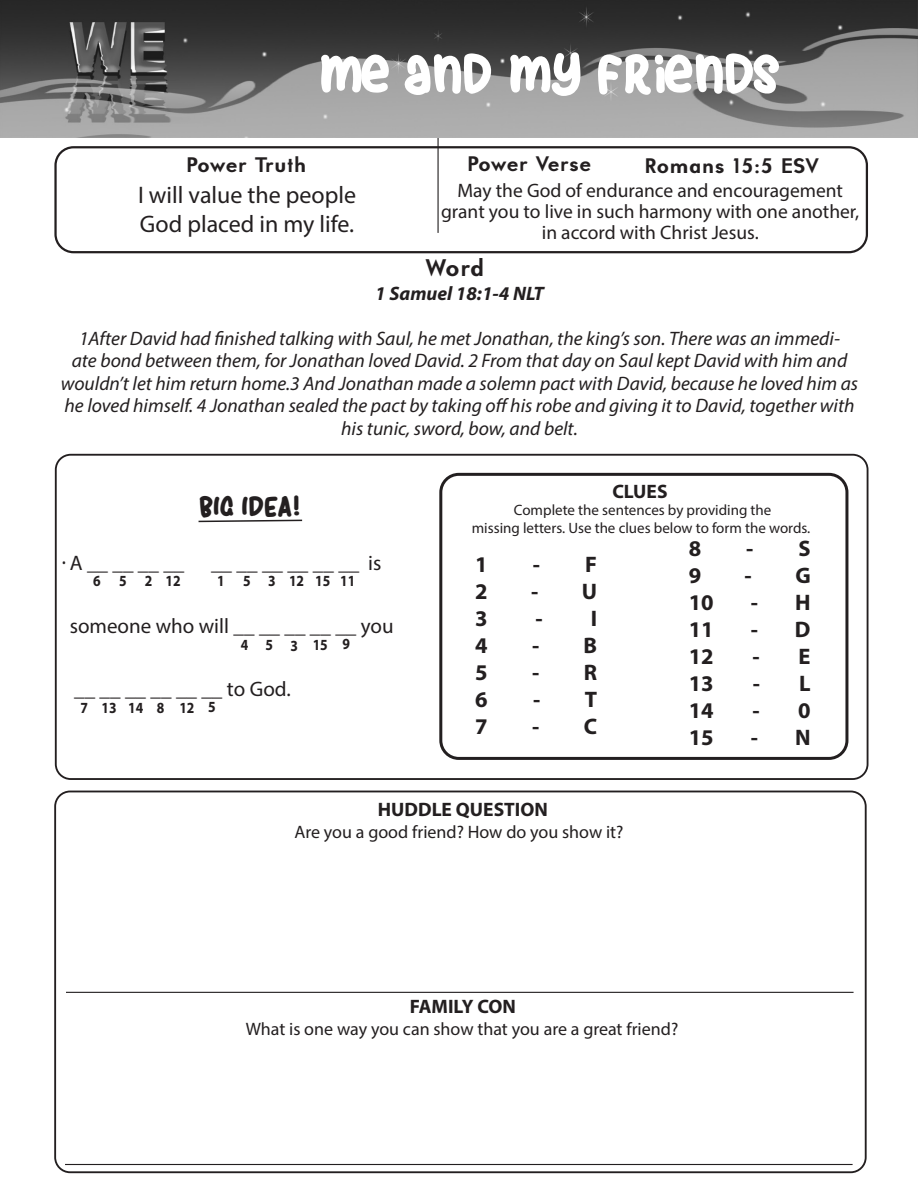
<style>
.page{position:relative;width:918px;height:1188px;background:#fff}
.page>*{position:absolute;margin:0;border:0;box-sizing:border-box;transform-origin:0 0}
.t1{font:51px "pingwing";color:#fff}
.t2{font:25.5px "pingwing";color:#231f20}
.t3{font:24px "Myriad Pro";color:#231f20}
.t4{font:700 condensed 24px "Universalis ADF Std";color:#231f20;scale:1.25 1}
.t5{font:700 22.5px "Myriad Pro";color:#231f20}
.t6{font:21px "Myriad Pro";color:#231f20}
.t7{font:700 condensed 21px "Universalis ADF Std";color:#231f20;scale:1.25 1}
.t8{font:700 condensed 21px "Universalis ADF Std";letter-spacing:-.02em;color:#231f20;scale:1.25 1}
.t9{font:italic 19.5px/22.5px "Myriad Pro";color:#231f20;text-align:center}
.t10{font:19.5px/21px "Myriad Pro";color:#231f20;text-align:center}
.t11{font:700 19.5px "Myriad Pro";color:#231f20}
.t12{font:italic 700 19.5px "Myriad Pro";color:#231f20}
.t13{font:18px "Myriad Pro";color:#231f20}
.t14{font:700 15.6px "Myriad Pro";color:#231f20;scale:.88 1}
.t15{font:15px "Myriad Pro";color:#231f20}
</style>
<div class="page">
<div style="left:55px;top:454px;width:813px;height:326px;border:2px solid #231f20;border-radius:15px"></div>
<div style="left:54px;top:791px;width:813px;height:382px;border:2px solid #231f20;border-radius:15px"></div>
<hr style="left:66px;top:992px;width:788px;height:1px;background:#231f20">
<hr style="left:65px;top:1164px;width:788px;height:1px;background:#231f20">
<svg style="left:198px;top:519px;width:105px;height:4px"></svg>
<div style="left:439px;top:473px;width:409px;height:287px;border:3px solid #231f20;border-radius:18px"></div>
<div style="left:54px;top:146px;width:814px;height:107px;border:2px solid #231f20;border-radius:18px"></div>
<hr style="left:437px;top:130px;width:2px;height:103px;background:#231f20">
<img style="left:0;top:0;width:917px;height:138px">
<p class="t1" style="left:319px;top:46px;width:463px">ME AND MY FRIENDS</p>
<p class="t7" style="left:186px;top:151px;width:98px">Power Truth</p>
<p class="t3" style="left:138px;top:180px;width:220px">I will value the people</p>
<p class="t3" style="left:140px;top:209px;width:216px">God placed in my life.</p>
<p class="t8" style="left:467px;top:151px;width:101px">Power Verse</p>
<p class="t10" style="left:441px;top:180px;width:420px">May the God of endurance and encouragement grant you to live in such harmony with one another, in accord with Christ Jesus.</p>
<p class="t7" style="left:644px;top:152px;width:141px">Romans 15:5 ESV</p>
<p class="t4" style="left:425px;top:253px;width:49px">Word</p>
<p class="t12" style="left:375px;top:281px;width:170px">1 Samuel 18:1-4 NLT</p>
<p class="t9" style="left:61px;top:327px;width:799px">1After David had finished talking with Saul, he met Jonathan, the king’s son. There was an immedi-<br>ate bond between them, for Jonathan loved David. 2 From that day on Saul kept David with him and wouldn’t let him return home.3 And Jonathan made a solemn pact with David, because he loved him as he loved himself. 4 Jonathan sealed the pact by taking off his robe and giving it to David, together with his tunic, sword, bow, and belt.</p>
<p class="t2" style="left:200px;top:491px;width:102px">BIG IDEA!</p>
<p class="t6" style="left:70px;top:550px;width:116px">A __ __ __ __</p>
<p class="t6" style="left:211px;top:550px;width:172px">__ __ __ __ __ __ is</p>
<p class="t14" style="left:62px;top:549px;width:6px">.</p>
<p class="t14" style="left:93px;top:570px;width:10px">6</p>
<p class="t14" style="left:119px;top:570px;width:10px">5</p>
<p class="t14" style="left:145px;top:570px;width:10px">2</p>
<p class="t14" style="left:165px;top:570px;width:19px">12</p>
<p class="t14" style="left:217px;top:570px;width:10px">1</p>
<p class="t14" style="left:243px;top:570px;width:10px">5</p>
<p class="t14" style="left:268px;top:570px;width:10px">3</p>
<p class="t14" style="left:289px;top:570px;width:19px">12</p>
<p class="t14" style="left:315px;top:570px;width:19px">15</p>
<p class="t14" style="left:340px;top:570px;width:19px">11</p>
<p class="t6" style="left:70px;top:613px;width:325px">someone who will __ __ __ __ __ you</p>
<p class="t14" style="left:313px;top:635px;width:19px">15</p>
<p class="t14" style="left:342px;top:634px;width:10px">9</p>
<p class="t14" style="left:241px;top:635px;width:10px">4</p>
<p class="t14" style="left:265px;top:635px;width:10px">5</p>
<p class="t14" style="left:290px;top:635px;width:10px">3</p>
<p class="t6" style="left:74px;top:676px;width:218px">__ __ __ __ __ __ to God.</p>
<p class="t14" style="left:80px;top:698px;width:10px">7</p>
<p class="t14" style="left:102px;top:698px;width:19px">13</p>
<p class="t14" style="left:128px;top:698px;width:19px">14</p>
<p class="t14" style="left:157px;top:698px;width:10px">8</p>
<p class="t14" style="left:179px;top:698px;width:19px">12</p>
<p class="t14" style="left:208px;top:697px;width:10px">5</p>
<p class="t11" style="left:612px;top:479px;width:57px">CLUES</p>
<p class="t15" style="left:514px;top:501px;width:259px">Complete the sentences by providing the</p>
<p class="t15" style="left:472px;top:519px;width:340px">missing letters. Use the clues below to form the words.</p>
<p class="t5" style="left:475px;top:550px;width:14px">1</p>
<p class="t5" style="left:533px;top:550px;width:66px">- F</p>
<p class="t5" style="left:475px;top:577px;width:14px">2</p>
<p class="t5" style="left:531px;top:577px;width:68px">- U</p>
<p class="t5" style="left:475px;top:604px;width:14px">3</p>
<p class="t5" style="left:536px;top:604px;width:63px">- I</p>
<p class="t5" style="left:475px;top:631px;width:14px">4</p>
<p class="t5" style="left:532px;top:631px;width:67px">- B</p>
<p class="t5" style="left:475px;top:658px;width:14px">5</p>
<p class="t5" style="left:532px;top:658px;width:67px">- R</p>
<p class="t5" style="left:475px;top:685px;width:14px">6</p>
<p class="t5" style="left:533px;top:685px;width:66px">- T</p>
<p class="t5" style="left:475px;top:712px;width:14px">7</p>
<p class="t5" style="left:532px;top:712px;width:67px">- C</p>
<p class="t5" style="left:689px;top:534px;width:14px">8</p>
<p class="t5" style="left:746px;top:534px;width:66px">- S</p>
<p class="t5" style="left:689px;top:561px;width:14px">9</p>
<p class="t5" style="left:745px;top:561px;width:68px">- G</p>
<p class="t5" style="left:689px;top:588px;width:26px">10</p>
<p class="t5" style="left:751px;top:588px;width:61px">- H</p>
<p class="t5" style="left:689px;top:615px;width:26px">11</p>
<p class="t5" style="left:751px;top:615px;width:61px">- D</p>
<p class="t5" style="left:689px;top:642px;width:26px">12</p>
<p class="t5" style="left:753px;top:642px;width:60px">- E</p>
<p class="t5" style="left:689px;top:669px;width:26px">13</p>
<p class="t5" style="left:753px;top:669px;width:59px">- L</p>
<p class="t5" style="left:689px;top:696px;width:26px">14</p>
<p class="t5" style="left:752px;top:696px;width:60px">- 0</p>
<p class="t5" style="left:689px;top:723px;width:26px">15</p>
<p class="t5" style="left:751px;top:723px;width:61px">- N</p>
<p class="t11" style="left:378px;top:796px;width:172px">HUDDLE QUESTION</p>
<p class="t13" style="left:294px;top:821px;width:331px">Are you a good friend? How do you show it?</p>
<p class="t11" style="left:410px;top:993px;width:108px">FAMILY CON</p>
<p class="t13" style="left:246px;top:1018px;width:434px">What is one way you can show that you are a great friend?</p>
</div>
